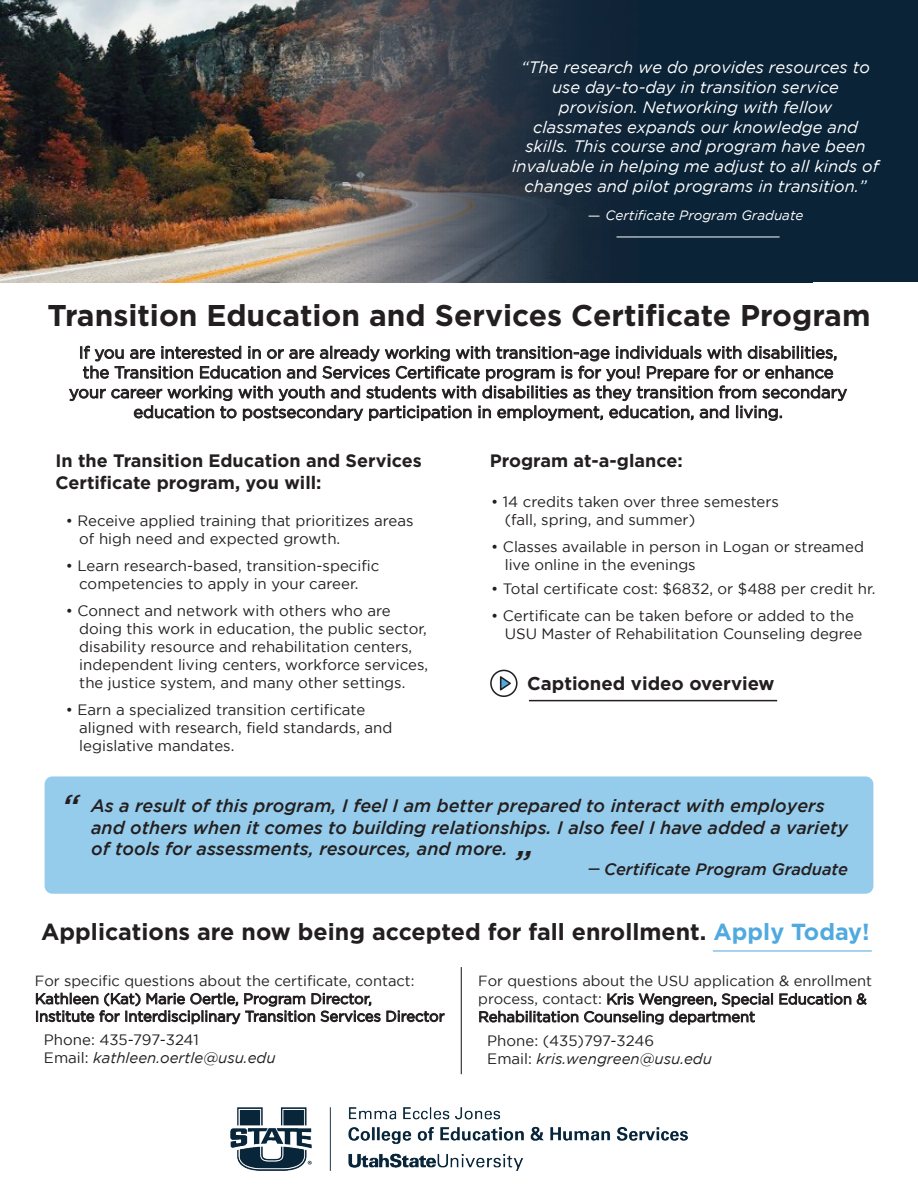
<style>
.page{position:relative;width:918px;height:1188px;background:#fff}
.page>*{position:absolute;margin:0;border:0;box-sizing:border-box;transform-origin:0 0}
.t1{font:italic 500 33.15px "Gotham";color:#231f20}
.t2{font:700 30px "Gotham";color:#231f20}
.t3{font:700 23.25px "Gotham";color:#231f20}
.t4{font:700 18.6px "Gotham";color:#231f20}
.t5{font:italic 500 18px/21.6px "Gotham";color:#231f20}
.t6{font:700 18px/21.6px "Gotham";color:#231f20}
.t7{font:16.5px/19.8px "Gotham";color:#231f20;text-align:center}
.t8{font:italic 16.5px/19.8px "Gotham";color:#fff;text-align:center}
.t9{font:italic 500 16.5px "Gotham";color:#231f20}
.t10{font:15px/18px "Gotham";color:#231f20}
.t11{font:italic 15px "Gotham";color:#231f20}
.t12{font:14.7px "Gotham";color:#231f20}
.t13{font:italic 13.5px "Gotham";color:#fff}
.s1{font-size:33.15px}
.s2{color:#51aadf}
.s3{font-size:15px}
.s4{font-style:normal}
</style>
<div class="page">
<img style="left:0;top:0;width:812px;height:282px">
<div style="left:45px;top:776px;width:828px;height:118px;background:#96cceb;border-radius:8px"></div>
<img style="left:231px;top:1107px;width:456px;height:63px">
<svg style="left:589px;top:868px;width:11px;height:2px"></svg>
<hr style="left:713px;top:950px;width:159px;height:2px;background:#51aadf">
<hr style="left:616px;top:237px;width:164px;height:1px;background:#fff">
<hr style="left:461px;top:967px;width:1px;height:107px;background:#231f20">
<div style="left:490px;top:670px;width:28px;height:27px;border:2px solid #231f20;border-radius:50%"></div>
<svg style="left:499px;top:676px;width:13px;height:17px"></svg>
<hr style="left:529px;top:700px;width:248px;height:1px;background:#231f20">
<div style="left:812px;top:0;width:106px;height:282px;background:#0a2337"></div>
<svg style="left:69px;top:346px;width:778px;height:75px"></svg>
<svg style="left:36px;top:992px;width:409px;height:33px"></svg>
<svg style="left:779px;top:993px;width:88px;height:12px"></svg>
<svg style="left:479px;top:993px;width:294px;height:32px"></svg>
<p class="t8" style="left:512px;top:57px;width:368px">“The research we do provides resources to use day-to-day in transition service provision. Networking with fellow<br>classmates expands our knowledge and skills. This course and program have been invaluable in helping me adjust to all kinds of changes and pilot programs in transition.”</p>
<p class="t13" style="left:606px;top:208px;width:199px">Certificate Program Graduate</p>
<h1 class="t2" style="left:47px;top:296px;width:825px">Transition Education and Services Certifcate Program</h1>
<p class="t7" style="left:69px;top:342px;width:780px">If you are interested in or are already working with transition-age individuals with disabilities, the Transition Education and Services Certificate program is for you! Prepare for or enhance your career working with youth and students with disabilities as they transition from secondary education to postsecondary participation in employment, education, and living.</p>
<h2 class="t6" style="left:55px;top:450px;width:368px">In the Transition Education and Services<br>Certifcate program, you will:</h2>
<p class="t10" style="left:79px;top:511px;width:336px;text-indent:-14px">• Receive applied training that prioritizes areas of high need and expected growth.</p>
<p class="t10" style="left:66px;top:556px;width:315px;text-align:center">• Learn research-based, transition-specific competencies to apply in your career.</p>
<p class="t10" style="left:79px;top:601px;width:350px;text-indent:-14px">• Connect and network with others who are doing this work in education, the public sector, disability resource and rehabilitation centers, independent living centers, workforce services, the justice system, and many other settings.</p>
<p class="t10" style="left:79px;top:700px;width:315px;text-indent:-14px">• Earn a specialized transition certificate aligned with research, field standards, and legislative mandates.</p>
<h2 class="t6" style="left:490px;top:450px;width:194px">Program at-a-glance:</h2>
<p class="t10" style="left:505px;top:493px;width:276px;text-indent:-14px">• 14 credits taken over three semesters (fall, spring, and summer)</p>
<p class="t10" style="left:505px;top:538px;width:361px;text-indent:-14px">• Classes available in person in Logan or streamed live online in the evenings</p>
<p class="t10" style="left:491px;top:580px;width:386px">• Total certificate cost: $6832, or $488 per credit hr.</p>
<p class="t10" style="left:505px;top:607px;width:359px;text-indent:-14px">• Certificate can be taken before or added to the<br>USU Master of Rehabilitation Counseling degree</p>
<h2 class="t4" style="left:527px;top:671px;width:249px">Captioned video overview</h2>
<p class="t5" style="left:61px;top:795px;width:765px"><span class="s1">“</span> As a result of this program, I feel I am better prepared to interact with employers</p>
<p class="t5" style="left:91px;top:816px;width:758px">and others when it comes to building relationships. I also feel I have added a variety of tools for assessments, resources, and more.</p>
<p class="t9" style="left:604px;top:859px;width:245px">Certificate Program Graduate</p>
<p class="t1" style="left:535px;top:867px;width:19px;rotate:-180deg">“</p>
<h3 class="t3" style="left:41px;top:917px;width:830px">Applications are now being accepted for fall enrollment. <span class="s2">Apply Today!</span></h3>
<p class="t12" style="left:35px;top:973px;width:381px">For specific questions about the certificate, contact:</p>
<p class="t12" style="left:478px;top:973px;width:395px">For questions about the USU application &amp; enrollment</p>
<p class="t12" style="left:35px;top:991px;width:339px">Kathleen (Kat) Marie Oertle, Program Director,</p>
<p class="t12" style="left:478px;top:991px;width:390px">process, contact<span class="s3">:</span> Kris Wengreen, Special Education &amp;</p>
<p class="t12" style="left:35px;top:1008px;width:411px">Institute for Interdisciplinary Transition Services Director</p>
<p class="t12" style="left:478px;top:1009px;width:278px">Rehabilitation Counseling department</p>
<p class="t10" style="left:44px;top:1031px;width:156px">Phone: 435-797-3241</p>
<p class="t10" style="left:487px;top:1031px;width:168px">Phone: (435)797-3246</p>
<p class="t11" style="left:44px;top:1050px;width:233px"><span class="s4">Email:</span> kathleen.oertle@usu.edu</p>
<p class="t11" style="left:487px;top:1050px;width:226px"><span class="s4">Email:</span> kris.wengreen@usu.edu</p>
</div>
